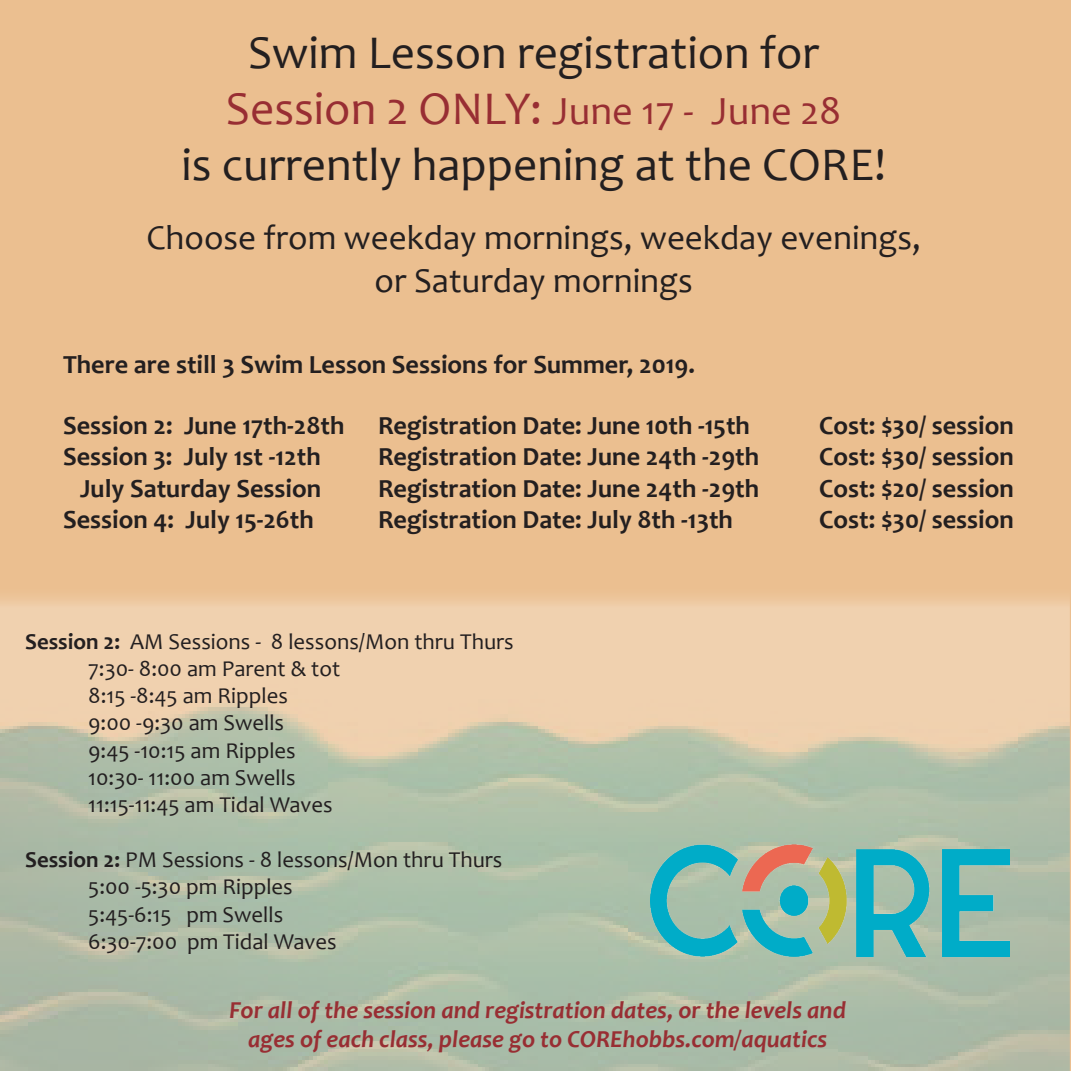
<style>
.page{position:relative;width:1071px;height:1071px;background:#ebbf90}
.page>*{position:absolute;margin:0;border:0;box-sizing:border-box;transform-origin:0 0}
.t1{font:47.25px/56px "Candara";color:#231f20;text-align:center}
.t2{font:35px/43.8px "Candara";color:#231f20;text-align:center}
.t3{font:700 26.25px "Candara";color:#231f20}
.t4{font:italic 700 24.5px/29.4px "Candara";color:#982e33;text-align:center}
.t5{font:22.75px/27.3px "Candara";color:#231f20}
.s1{color:#982e33}
.s2{font-size:40.25px;color:#982e33}
.s3{font-weight:700}
</style>
<div class="page">
<img style="left:0;top:598px;width:1069px;height:473px">
<img style="left:651px;top:845px;width:358px;height:123px">
<p class="t1" style="left:226px;top:24px;width:617px">Swim Lesson registration for<br><span class="s1">Session 2 ONLY:</span> <span class="s2">June 17 - June 28</span></p>
<p class="t1" style="left:181px;top:136px;width:706px">is currently happening at the CORE!</p>
<p class="t2" style="left:146px;top:215px;width:776px">Choose from weekday mornings, weekday evenings, or Saturday mornings</p>
<p class="t3" style="left:63px;top:348px;width:634px">There are still 3 Swim Lesson Sessions for Summer, 2019.</p>
<p class="t3" style="left:63px;top:409px;width:283px">Session 2: June 17th-28th</p>
<p class="t3" style="left:378px;top:409px;width:374px">Registration Date: June 10th -15th</p>
<p class="t3" style="left:819px;top:409px;width:196px">Cost: $30/ session</p>
<p class="t3" style="left:63px;top:440px;width:259px">Session 3: July 1st -12th</p>
<p class="t3" style="left:378px;top:440px;width:383px">Registration Date: June 24th -29th</p>
<p class="t3" style="left:819px;top:440px;width:196px">Cost: $30/ session</p>
<p class="t3" style="left:80px;top:472px;width:243px">July Saturday Session</p>
<p class="t3" style="left:378px;top:472px;width:383px">Registration Date: June 24th -29th</p>
<p class="t3" style="left:819px;top:472px;width:197px">Cost: $20/ session</p>
<p class="t3" style="left:63px;top:503px;width:252px">Session 4: July 15-26th</p>
<p class="t3" style="left:378px;top:503px;width:357px">Registration Date: July 8th -13th</p>
<p class="t3" style="left:819px;top:503px;width:196px">Cost: $30/ session</p>
<p class="t5" style="left:25px;top:627px;width:490px"><span class="s3">Session 2:</span> AM Sessions - 8 lessons/Mon thru Thurs</p>
<p class="t5" style="left:88px;top:655px;width:254px">7:30- 8:00 am Parent &amp; tot</p>
<p class="t5" style="left:88px;top:682px;width:201px">8:15 -8:45 am Ripples</p>
<p class="t5" style="left:88px;top:709px;width:197px">9:00 -9:30 am Swells</p>
<p class="t5" style="left:88px;top:737px;width:209px">9:45 -10:15 am Ripples</p>
<p class="t5" style="left:88px;top:764px;width:209px">10:30- 11:00 am Swells</p>
<p class="t5" style="left:88px;top:791px;width:246px">11:15-11:45 am Tidal Waves</p>
<p class="t5" style="left:88px;top:846px;width:416px;text-indent:-63px"><span class="s3">Session 2:</span> PM Sessions - 8 lessons/Mon thru Thurs<br>5:00 -5:30 pm Ripples</p>
<p class="t5" style="left:88px;top:900px;width:250px">5:45-6:15 pm Swells<br>6:30-7:00 pm Tidal Waves</p>
<p class="t4" style="left:229px;top:995px;width:618px">For all of the session and registration dates, or the levels and ages of each class, please go to COREhobbs.com/aquatics</p>
</div>
